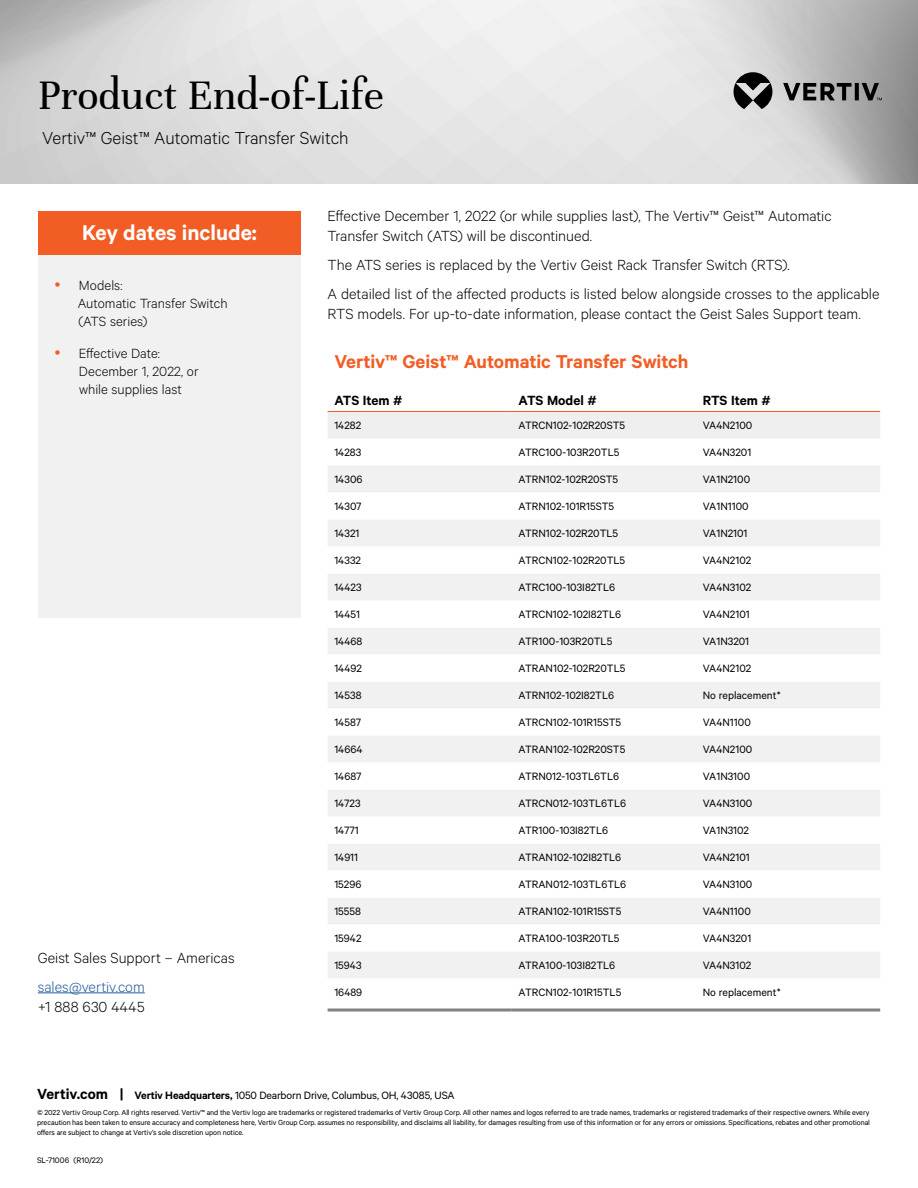
<style>
.page{position:relative;width:918px;height:1188px;background:#fff}
.page>*{position:absolute;margin:0;border:0;box-sizing:border-box;transform-origin:0 0}
.t1{font:45px "Unna";color:#000}
.t2{font:600 24px "Calibre";color:#fff}
.t3{font:600 21px "Calibre";letter-spacing:-.005em;color:#f15d24}
.t4{font:300 19.5px "Calibre";color:#000}
.t5{font:300 16.5px/19.8px "Calibre";color:#000}
.t6{font:300 16.5px "Calibre";color:#215e9e}
.t7{font:300 15px/18px "Calibre";letter-spacing:.005em;color:#000}
.t8{font:600 15px "Calibre";color:#000}
.t9{font:12px "Calibre";color:#000}
.t10{font:9px "Calibre";color:#000}
.t11{font:8.25px/9.8px "Calibre";letter-spacing:-.01em;color:#000;text-align:justify}
.s1{font-weight:600;font-size:16.5px}
.s2{font-weight:600}
</style>
<div class="page">
<svg style="left:0;top:0;width:918px;height:184px;background:#dadada"></svg>
<svg style="left:734px;top:72px;width:148px;height:37px;background:#868686"></svg>
<div style="left:328px;top:412px;width:552px;height:26px;background:#efeff0"></div>
<div style="left:328px;top:466px;width:552px;height:26px;background:#f1f1f2"></div>
<svg style="left:328px;top:520px;width:552px;height:489px"></svg>
<hr style="left:328px;top:411px;width:184px;height:1px;background:#f15d24">
<hr style="left:512px;top:411px;width:184px;height:1px;background:#f15d24">
<hr style="left:696px;top:411px;width:184px;height:1px;background:#f15d24">
<hr style="left:328px;top:1009px;width:184px;height:3px;background:#808285">
<hr style="left:512px;top:1009px;width:184px;height:3px;background:#808285">
<hr style="left:696px;top:1009px;width:184px;height:3px;background:#808285">
<hr style="left:38px;top:993px;width:107px;height:1px;background:#215e9e">
<div style="left:38px;top:251px;width:263px;height:367px;background:#f1f1f2"></div>
<div style="left:38px;top:211px;width:263px;height:43px;background:#f15d24"></div>
<h1 class="t1" style="left:38px;top:70px;width:348px">Product End-of-Life</h1>
<h3 class="t4" style="left:42px;top:127px;width:308px">Vertiv™ Geist™ Automatic Transfer Switch</h3>
<h2 class="t2" style="left:82px;top:219px;width:176px">Key dates include:</h2>
<p class="t7" style="left:78px;top:276px;width:151px">Models:<br>Automatic Transfer Switch (ATS series)</p>
<p class="t7" style="left:79px;top:343px;width:121px">Effective Date:<br>December 1, 2022, or while supplies last</p>
<h3 class="t5" style="left:38px;top:947px;width:198px">Geist Sales Support – Americas</h3>
<h3 class="t6" style="left:38px;top:977px;width:109px">sales@vertiv.com</h3>
<h3 class="t5" style="left:38px;top:996px;width:108px">+1 888 630 4445</h3>
<h3 class="t5" style="left:328px;top:206px;width:506px">Effective December 1, 2022 (or while supplies last), The Vertiv™ Geist™ Automatic<br>Transfer Switch (ATS) will be discontinued.</h3>
<h3 class="t5" style="left:328px;top:250px;width:553px;line-height:28.8px">The ATS series is replaced by the Vertiv Geist Rack Transfer Switch (RTS).<br>A detailed list of the affected products is listed below alongside crosses to the applicable</h3>
<h3 class="t5" style="left:328px;top:303px;width:535px">RTS models. For up-to-date information, please contact the Geist Sales Support team.</h3>
<h3 class="t3" style="left:334px;top:349px;width:356px">Vertiv™ Geist™ Automatic Transfer Switch</h3>
<p class="t8" style="left:334px;top:391px;width:70px">ATS Item #</p>
<p class="t8" style="left:519px;top:391px;width:80px">ATS Model #</p>
<p class="t8" style="left:703px;top:391px;width:70px">RTS Item #</p>
<p class="t9" style="left:334px;top:418px;width:28px">14282</p>
<p class="t9" style="left:519px;top:418px;width:108px">ATRCN102-102R20ST5</p>
<p class="t9" style="left:703px;top:418px;width:51px">VA4N2100</p>
<p class="t9" style="left:334px;top:445px;width:28px">14283</p>
<p class="t9" style="left:519px;top:445px;width:102px">ATRC100-103R20TL5</p>
<p class="t9" style="left:703px;top:445px;width:50px">VA4N3201</p>
<p class="t9" style="left:334px;top:472px;width:30px">14306</p>
<p class="t9" style="left:519px;top:472px;width:101px">ATRN102-102R20ST5</p>
<p class="t9" style="left:703px;top:472px;width:49px">VA1N2100</p>
<p class="t9" style="left:334px;top:499px;width:29px">14307</p>
<p class="t9" style="left:519px;top:499px;width:97px">ATRN102-101R15ST5</p>
<p class="t9" style="left:703px;top:499px;width:47px">VA1N1100</p>
<p class="t9" style="left:334px;top:526px;width:27px">14321</p>
<p class="t9" style="left:519px;top:526px;width:101px">ATRN102-102R20TL5</p>
<p class="t9" style="left:703px;top:526px;width:46px">VA1N2101</p>
<p class="t9" style="left:334px;top:553px;width:28px">14332</p>
<p class="t9" style="left:519px;top:553px;width:108px">ATRCN102-102R20TL5</p>
<p class="t9" style="left:703px;top:553px;width:50px">VA4N2102</p>
<p class="t9" style="left:334px;top:580px;width:29px">14423</p>
<p class="t9" style="left:519px;top:580px;width:98px">ATRC100-103I82TL6</p>
<p class="t9" style="left:703px;top:580px;width:50px">VA4N3102</p>
<p class="t9" style="left:334px;top:607px;width:27px">14451</p>
<p class="t9" style="left:519px;top:607px;width:104px">ATRCN102-102I82TL6</p>
<p class="t9" style="left:703px;top:607px;width:48px">VA4N2101</p>
<p class="t9" style="left:334px;top:634px;width:30px">14468</p>
<p class="t9" style="left:519px;top:634px;width:95px">ATR100-103R20TL5</p>
<p class="t9" style="left:703px;top:634px;width:48px">VA1N3201</p>
<p class="t9" style="left:334px;top:661px;width:29px">14492</p>
<p class="t9" style="left:519px;top:661px;width:108px">ATRAN102-102R20TL5</p>
<p class="t9" style="left:703px;top:661px;width:50px">VA4N2102</p>
<p class="t9" style="left:334px;top:688px;width:29px">14538</p>
<p class="t9" style="left:519px;top:688px;width:97px">ATRN102-102I82TL6</p>
<p class="t9" style="left:703px;top:688px;width:79px">No replacement*</p>
<p class="t9" style="left:334px;top:715px;width:28px">14587</p>
<p class="t9" style="left:519px;top:715px;width:104px">ATRCN102-101R15ST5</p>
<p class="t9" style="left:703px;top:715px;width:50px">VA4N1100</p>
<p class="t9" style="left:334px;top:742px;width:30px">14664</p>
<p class="t9" style="left:519px;top:742px;width:108px">ATRAN102-102R20ST5</p>
<p class="t9" style="left:703px;top:742px;width:51px">VA4N2100</p>
<p class="t9" style="left:334px;top:769px;width:29px">14687</p>
<p class="t9" style="left:519px;top:769px;width:102px">ATRN012-103TL6TL6</p>
<p class="t9" style="left:703px;top:769px;width:49px">VA1N3100</p>
<p class="t9" style="left:334px;top:796px;width:28px">14723</p>
<p class="t9" style="left:519px;top:796px;width:109px">ATRCN012-103TL6TL6</p>
<p class="t9" style="left:703px;top:796px;width:51px">VA4N3100</p>
<p class="t9" style="left:334px;top:823px;width:26px">14771</p>
<p class="t9" style="left:519px;top:823px;width:91px">ATR100-103I82TL6</p>
<p class="t9" style="left:703px;top:823px;width:48px">VA1N3102</p>
<p class="t9" style="left:334px;top:850px;width:25px">14911</p>
<p class="t9" style="left:519px;top:850px;width:104px">ATRAN102-102I82TL6</p>
<p class="t9" style="left:703px;top:850px;width:48px">VA4N2101</p>
<p class="t9" style="left:334px;top:877px;width:29px">15296</p>
<p class="t9" style="left:519px;top:877px;width:109px">ATRAN012-103TL6TL6</p>
<p class="t9" style="left:703px;top:877px;width:51px">VA4N3100</p>
<p class="t9" style="left:334px;top:904px;width:28px">15558</p>
<p class="t9" style="left:519px;top:904px;width:104px">ATRAN102-101R15ST5</p>
<p class="t9" style="left:703px;top:904px;width:50px">VA4N1100</p>
<p class="t9" style="left:334px;top:931px;width:29px">15942</p>
<p class="t9" style="left:519px;top:931px;width:102px">ATRA100-103R20TL5</p>
<p class="t9" style="left:703px;top:931px;width:50px">VA4N3201</p>
<p class="t9" style="left:334px;top:958px;width:29px">15943</p>
<p class="t9" style="left:519px;top:958px;width:98px">ATRA100-103I82TL6</p>
<p class="t9" style="left:703px;top:958px;width:50px">VA4N3102</p>
<p class="t9" style="left:334px;top:985px;width:29px">16489</p>
<p class="t9" style="left:519px;top:985px;width:104px">ATRCN102-101R15TL5</p>
<p class="t9" style="left:703px;top:985px;width:79px">No replacement*</p>
<p class="t9" style="left:37px;top:1088px;width:419px"><span class="s1">Vertiv.com |</span> <span class="s2">Vertiv Headquarters,</span> 1050 Dearborn Drive, Columbus, OH, 43085, USA</p>
<p class="t11" style="left:37px;top:1108px;width:834px">© 2022 Vertiv Group Corp. All rights reserved. Vertiv™ and the Vertiv logo are trademarks or registered trademarks of Vertiv Group Corp. All other names and logos referred to are trade names, trademarks or registered trademarks of their respective owners. While every precaution has been taken to ensure accuracy and completeness here, Vertiv Group Corp. assumes no responsibility, and disclaims all liability, for damages resulting from use of this information or for any errors or omissions. Specifications, rebates and other promotional offers are subject to change at Vertiv’s sole discretion upon notice.</p>
<p class="t10" style="left:37px;top:1155px;width:68px">SL-71006 (R10/22)</p>
</div>
